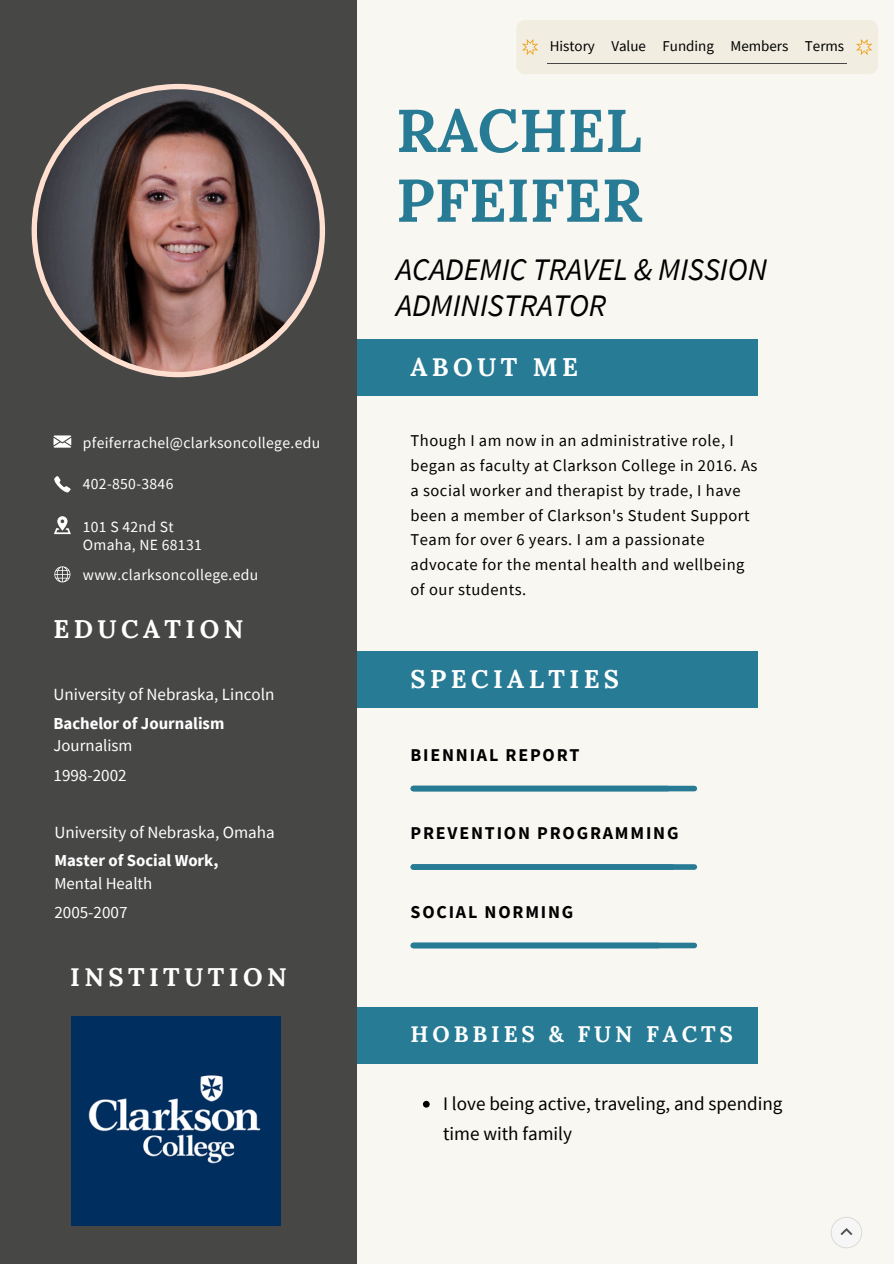
<style>
.page{position:relative;width:894px;height:1264px;background:#fff}
.page>*{position:absolute;margin:0;border:0;box-sizing:border-box;transform-origin:0 0}
.t1{font:700 60.15px/69.8px "Lora";color:#277b95}
.t2{font:italic 31.35px/36px "Source Sans Pro";color:#000}
.t3{font:700 25.5px "Lora";letter-spacing:.175em;color:#fff}
.t4{font:700 22.5px "Lora";letter-spacing:.175em;color:#fff}
.t5{font:19.05px/30.3px "Source Sans Pro";color:#000}
.t6{font:700 18px "Source Sans Pro";letter-spacing:.1em;color:#000}
.t7{font:17.1px "Source Sans Pro";color:#fff}
.t8{font:700 16.8px "Source Sans Pro";color:#fff}
.t9{font:16.8px "Source Sans Pro";color:#fff}
.t10{font:16.5px/24.8px "Source Sans Pro";letter-spacing:.03em;color:#000}
.t11{font:15.6px "Source Sans Pro";letter-spacing:.02em;color:#fff}
.t12{font:15px "Source Sans Pro";color:#000}
</style>
<div class="page">
<div style="left:0;top:0;width:893px;height:1263px;background:#f9f7f1"></div>
<div style="left:0;top:0;width:357px;height:1263px;background:#474746"></div>
<div style="left:357px;top:340px;width:400px;height:56px;background:#277b95"></div>
<svg style="left:32px;top:84px;width:293px;height:293px"></svg>
<div style="left:357px;top:651px;width:400px;height:56px;background:#277b95"></div>
<div style="left:413px;top:785px;width:281px;height:6px;background:#277b95"></div>
<div style="left:413px;top:864px;width:281px;height:5px;background:#277b95"></div>
<div style="left:413px;top:942px;width:281px;height:6px;background:#277b95"></div>
<svg style="left:53px;top:435px;width:18px;height:12px"></svg>
<svg style="left:54px;top:476px;width:17px;height:16px"></svg>
<svg style="left:54px;top:516px;width:17px;height:18px"></svg>
<svg style="left:54px;top:566px;width:16px;height:16px"></svg>
<div style="left:357px;top:1006px;width:400px;height:57px;background:#277b95"></div>
<div style="left:516px;top:20px;width:361px;height:54px;background:#f1ede1;border-radius:9px"></div>
<svg style="left:522px;top:39px;width:350px;height:16px"></svg>
<hr style="left:547px;top:63px;width:299px;height:1px;background:#474746">
<img style="left:71px;top:1016px;width:209px;height:209px">
<svg style="left:423px;top:1100px;width:6px;height:7px"></svg>
<svg style="left:831px;top:1217px;width:31px;height:31px"></svg>
<p class="t11" style="left:83px;top:432px;width:239px">pfeiferrachel@clarksoncollege.edu</p>
<p class="t11" style="left:83px;top:474px;width:92px">402-850-3846</p>
<p class="t11" style="left:83px;top:516px;width:92px">101 S 42nd St</p>
<h3 class="t11" style="left:83px;top:534px;width:120px">Omaha, NE 68131</h3>
<p class="t11" style="left:83px;top:564px;width:177px">www.clarksoncollege.edu</p>
<p class="t3" style="left:53px;top:612px;width:191px">EDUCATION</p>
<p class="t7" style="left:53px;top:683px;width:222px">University of Nebraska, Lincoln</p>
<p class="t8" style="left:53px;top:712px;width:172px">Bachelor of Journalism</p>
<p class="t9" style="left:53px;top:734px;width:80px">Journalism</p>
<p class="t7" style="left:53px;top:764px;width:75px">1998-2002</p>
<h2 class="t7" style="left:54px;top:821px;width:222px">University of Nebraska, Omaha</h2>
<p class="t8" style="left:54px;top:849px;width:165px">Master of Social Work,</p>
<h3 class="t9" style="left:54px;top:872px;width:99px">Mental Health</h3>
<h3 class="t7" style="left:54px;top:900px;width:75px">2005-2007</h3>
<p class="t3" style="left:70px;top:960px;width:218px">INSTITUTION</p>
<p class="t12" style="left:549px;top:36px;width:47px">History</p>
<p class="t12" style="left:611px;top:36px;width:36px">Value</p>
<p class="t12" style="left:662px;top:36px;width:53px">Funding</p>
<p class="t12" style="left:730px;top:36px;width:59px">Members</p>
<p class="t12" style="left:804px;top:36px;width:41px">Terms</p>
<p class="t1" style="left:396px;top:95px;width:248px">RACHEL<br>PFEIFER</p>
<p class="t2" style="left:396px;top:251px;width:372px">ACADEMIC TRAVEL &amp; MISSION<br>ADMINISTRATOR</p>
<p class="t3" style="left:410px;top:351px;width:169px">ABOUT ME</p>
<h3 class="t10" style="left:410px;top:428px;width:348px">Though I am now in an administrative role, I began as faculty at Clarkson College in 2016. As a social worker and therapist by trade, I have been a member of Clarkson's Student Support Team for over 6 years. I am a passionate advocate for the mental health and wellbeing of our students.</h3>
<p class="t3" style="left:410px;top:662px;width:210px">SPECIALTIES</p>
<p class="t6" style="left:410px;top:743px;width:170px">BIENNIAL REPORT</p>
<p class="t6" style="left:410px;top:821px;width:269px">PREVENTION PROGRAMMING</p>
<p class="t6" style="left:410px;top:900px;width:164px">SOCIAL NORMING</p>
<h1 class="t4" style="left:410px;top:1019px;width:324px">HOBBIES &amp; FUN FACTS</h1>
<p class="t5" style="left:443px;top:1087px;width:341px">I love being active, traveling, and spending time with family</p>
</div>
